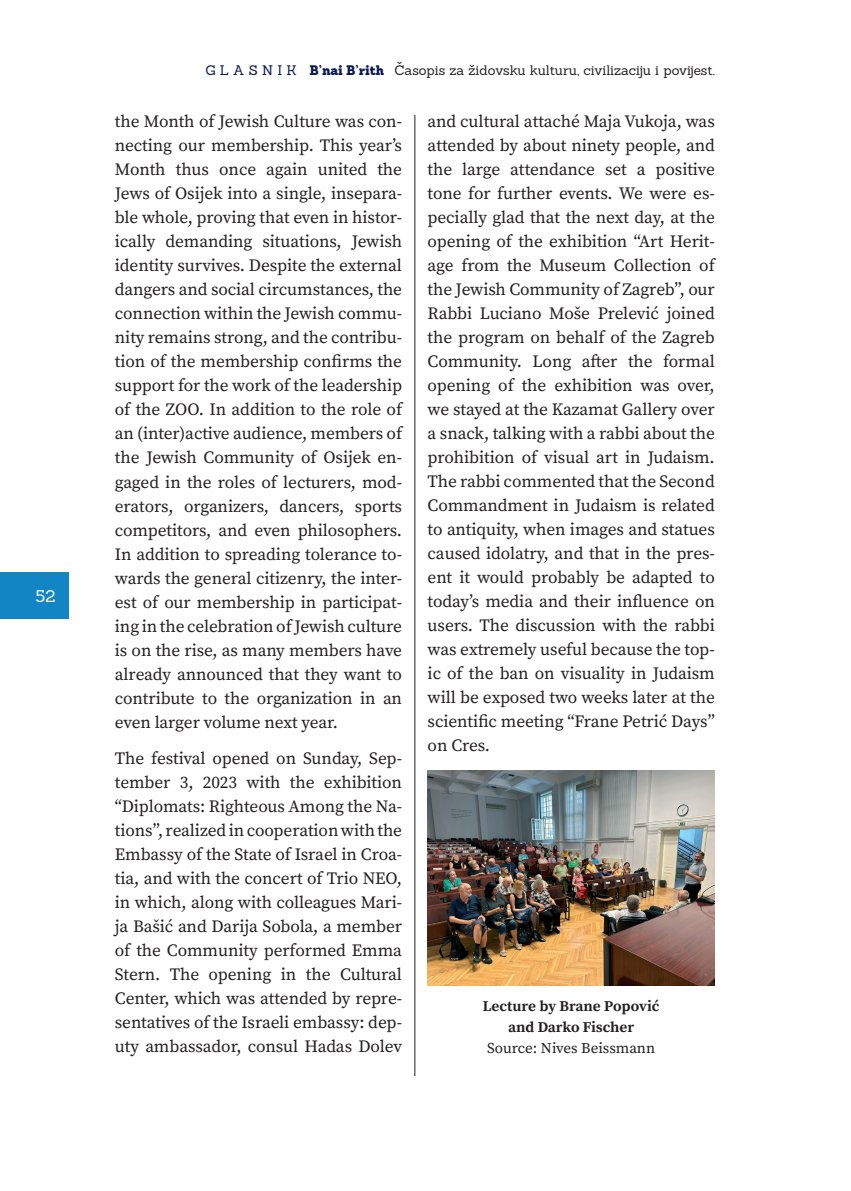
<style>
.page{position:relative;width:851px;height:1191px;background:#fff}
.page>*{position:absolute;margin:0;border:0;box-sizing:border-box;transform-origin:0 0}
.t1{font:17.25px/24px "Source Serif Pro";letter-spacing:-.005em;color:#231f20;text-align:justify}
.t2{font:16.5px "Sanchez";color:#fff}
.t3{font:700 15px/21px "Source Serif Pro";color:#231f20;text-align:center}
.t4{font:15px "Source Serif Pro";color:#231f20}
.t5{font:13.5px "Sanchez";color:#231f20}
.s1{color:#091956}
.s2{font-family:"Sanchez W03";font-weight:900;color:#091956}
</style>
<div class="page">
<div style="left:0;top:572px;width:68px;height:47px;background:#1286c4"></div>
<hr style="left:414px;top:115px;width:1px;height:961px;background:#231f20">
<img style="left:427px;top:770px;width:287px;height:215px">
<p class="t2" style="left:36px;top:585px;width:21px">52</p>
<p class="t5" style="left:205px;top:62px;width:510px"><span class="s1">G L A S N I K</span> <span class="s2">B’nai B’rith</span> Časopis za židovsku kulturu, civilizaciju i povijest.</p>
<p class="t1" style="left:115px;top:110px;width:289px">the Month of Jewish Culture was con&shy;necting our membership. This year’s Month thus once again united the Jews of Osijek into a single, insepara&shy;ble whole, proving that even in histor&shy;ically demanding situations, Jewish identity survives. Despite the external dangers and social circumstances, the connection within the Jewish commu&shy;nity remains strong, and the contribu&shy;tion of the membership confirms the support for the work of the leadership of the ZOO. In addition to the role of an (inter)active audience, members of the Jewish Community of Osijek en&shy;gaged in the roles of lecturers, mod&shy;erators, organizers, dancers, sports competitors, and even philosophers.<br>In addition to spreading tolerance to&shy;wards the general citizenry, the inter&shy;est of our membership in participat&shy;ing in the celebration of Jewish culture is on the rise, as many members have already announced that they want to contribute to the organization in an even larger volume next year.</p>
<p class="t1" style="left:115px;top:747px;width:289px">The festival opened on Sunday, Sep&shy;tember 3, 2023 with the exhibition “Diplomats: Righteous Among the Na&shy;tions”, realized in cooperation with the Embassy of the State of Israel in Croa&shy;tia, and with the concert of Trio NEO, in which, along with colleagues Mari&shy;ja Bašić and Darija Sobola, a member of the Community performed Emma Stern. The opening in the Cultural Center, which was attended by repre&shy;sentatives of the Israeli embassy: dep&shy;uty ambassador, consul Hadas Dolev</p>
<p class="t1" style="left:427px;top:110px;width:289px">and cultural attaché Maja Vukoja, was attended by about ninety people, and the large attendance set a positive tone for further events. We were es&shy;pecially glad that the next day, at the opening of the exhibition “Art Herit&shy;age from the Museum Collection of the Jewish Community of Zagreb”, our Rabbi Luciano Moše Prelević joined the program on behalf of the Zagreb Community. Long after the formal opening of the exhibition was over, we stayed at the Kazamat Gallery over a snack, talking with a rabbi about the prohibition of visual art in Judaism.<br>The rabbi commented that the Second Commandment in Judaism is related to antiquity, when images and statues caused idolatry, and that in the pres&shy;ent it would probably be adapted to today’s media and their influence on users. The discussion with the rabbi was extremely useful because the top&shy;ic of the ban on visuality in Judaism will be exposed two weeks later at the scientific meeting “Frane Petrić Days” on Cres.</p>
<p class="t3" style="left:483px;top:995px;width:178px">Lecture by Brane Popović and Darko Fischer</p>
<p class="t4" style="left:487px;top:1038px;width:169px">Source: Nives Beissmann</p>
</div>
